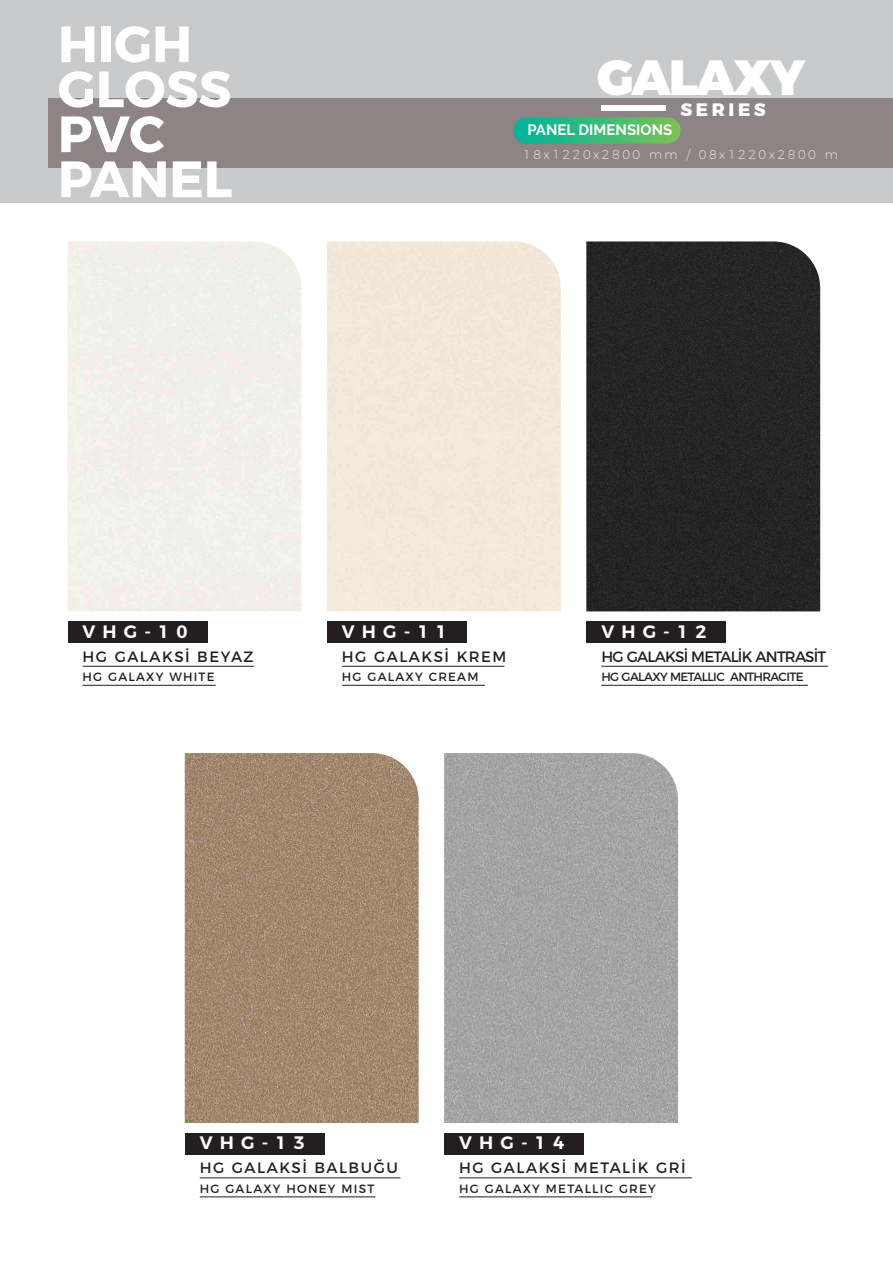
<style>
.page{position:relative;width:893px;height:1263px;background:#fff}
.page>*{position:absolute;margin:0;border:0;box-sizing:border-box;transform-origin:0 0}
.t1{font:700 51px/45px "Montserrat";color:#fff}
.t2{font:900 49.5px "Montserrat";letter-spacing:-.04em;color:#fff}
.t3{font:600 18px "Montserrat";letter-spacing:.395em;color:#fff}
.t4{font:800 18px "Montserrat";letter-spacing:.2em;color:#fff}
.t5{font:15px "Montserrat";letter-spacing:.1em;color:#231f20}
.t6{font:15px "Montserrat";letter-spacing:-.05em;color:#231f20}
.t7{font:700 15px "Raleway";color:#fff}
.t8{font:200 12.45px "Montserrat";letter-spacing:.2em;color:#fff}
.t9{font:12px "Montserrat";letter-spacing:.1em;color:#231f20}
.t10{font:12px "Montserrat";letter-spacing:-.05em;color:#231f20}
</style>
<div class="page">
<img style="left:185px;top:753px;width:234px;height:370px">
<div style="left:185px;top:1133px;width:140px;height:21px;background:#231f20"></div>
<hr style="left:200px;top:1177px;width:200px;height:1px;background:#231f20">
<hr style="left:200px;top:1196px;width:175px;height:1px;background:#231f20">
<img style="left:444px;top:753px;width:234px;height:370px">
<div style="left:444px;top:1133px;width:140px;height:21px;background:#231f20"></div>
<hr style="left:459px;top:1177px;width:233px;height:1px;background:#231f20">
<hr style="left:459px;top:1196px;width:193px;height:1px;background:#231f20">
<div style="left:68px;top:621px;width:139px;height:22px;background:#231f20"></div>
<hr style="left:83px;top:666px;width:171px;height:1px;background:#231f20">
<hr style="left:83px;top:685px;width:133px;height:1px;background:#231f20">
<div style="left:327px;top:621px;width:140px;height:22px;background:#231f20"></div>
<hr style="left:342px;top:666px;width:162px;height:1px;background:#231f20">
<hr style="left:342px;top:685px;width:143px;height:1px;background:#231f20">
<div style="left:586px;top:621px;width:140px;height:22px;background:#231f20"></div>
<hr style="left:601px;top:666px;width:227px;height:1px;background:#231f20">
<hr style="left:601px;top:685px;width:207px;height:1px;background:#231f20">
<img style="left:586px;top:241px;width:234px;height:370px">
<div style="left:0;top:0;width:893px;height:203px;background:#c8cacb"></div>
<div style="left:48px;top:99px;width:845px;height:69px;background:#8e8385"></div>
<div style="left:513px;top:117px;width:168px;height:27px;background:linear-gradient(to right,#00b49c,#79c056);border-radius:13px"></div>
<div style="left:602px;top:105px;width:64px;height:5px;background:#fff"></div>
<h1 class="t1" style="left:58px;top:18px;width:176px">HIGH<br>GLOSS<br>PVC<br>PANEL</h1>
<h2 class="t2" style="left:597px;top:36px;width:210px">GALAXY</h2>
<h3 class="t4" style="left:681px;top:95px;width:87px">SERIES</h3>
<p class="t7" style="left:527px;top:121px;width:147px">PANEL DIMENSIONS</p>
<p class="t8" style="left:523px;top:145px;width:316px">18x1220x2800 mm / 08x1220x2800 m</p>
<h3 class="t3" style="left:83px;top:616px;width:107px">VHG-10</h3>
<p class="t5" style="left:83px;top:644px;width:173px">HG GALAKSİ BEYAZ</p>
<p class="t9" style="left:83px;top:667px;width:133px">HG GALAXY WHITE</p>
<h3 class="t3" style="left:342px;top:616px;width:107px">VHG-11</h3>
<p class="t5" style="left:342px;top:644px;width:166px">HG GALAKSİ KREM</p>
<p class="t9" style="left:342px;top:667px;width:138px">HG GALAXY CREAM</p>
<h3 class="t3" style="left:601px;top:616px;width:107px">VHG-12</h3>
<p class="t6" style="left:601px;top:644px;width:226px">HG GALAKSİ METALİK ANTRASİT</p>
<p class="t10" style="left:601px;top:667px;width:204px">HG GALAXY METALLIC ANTHRACITE</p>
<h3 class="t3" style="left:200px;top:1128px;width:107px">VHG-13</h3>
<p class="t5" style="left:200px;top:1156px;width:200px">HG GALAKSİ BALBUĞU</p>
<p class="t9" style="left:200px;top:1179px;width:176px">HG GALAXY HONEY MIST</p>
<h3 class="t3" style="left:459px;top:1128px;width:107px">VHG-14</h3>
<p class="t5" style="left:459px;top:1156px;width:228px">HG GALAKSİ METALİK GRİ</p>
<p class="t9" style="left:459px;top:1179px;width:198px">HG GALAXY METALLIC GREY</p>
</div>
